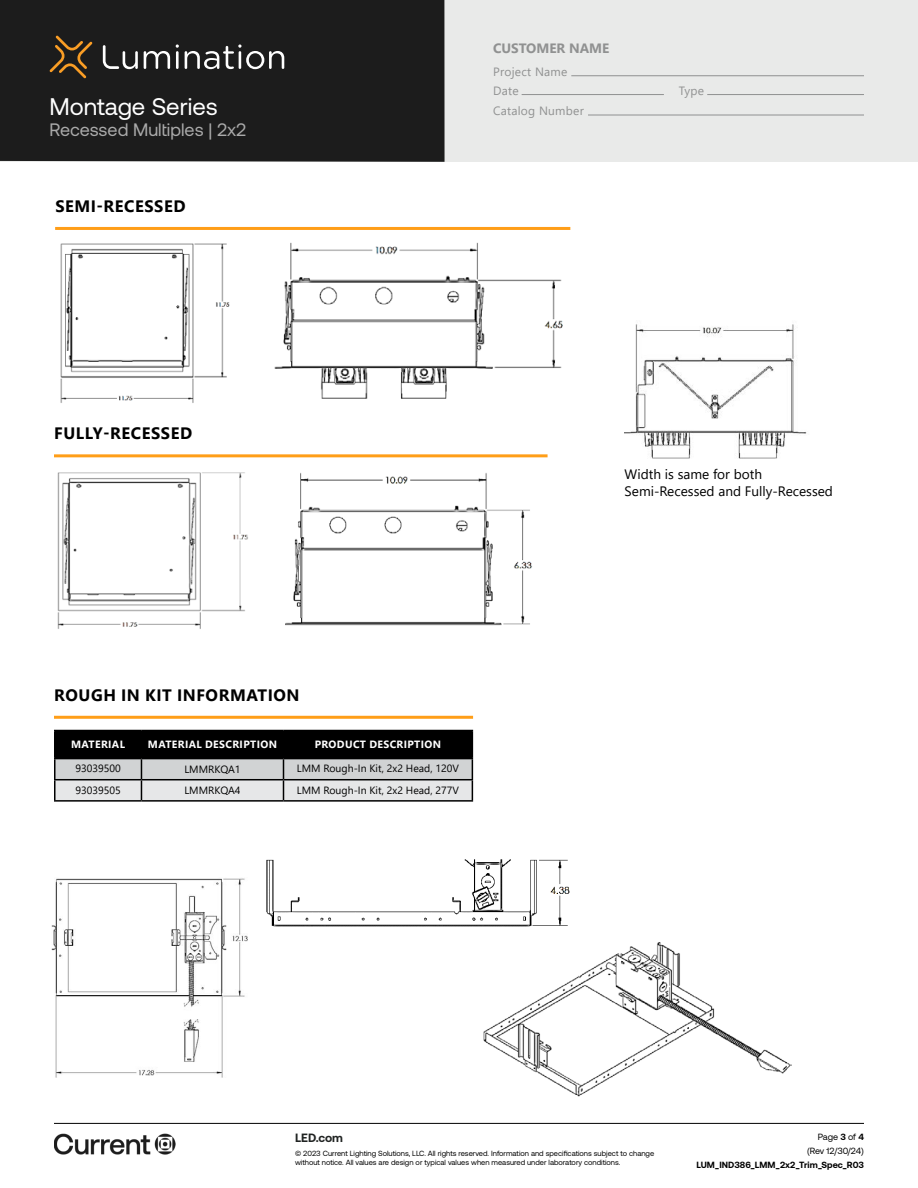
<style>
.page{position:relative;width:918px;height:1188px;background:#fff}
.page>*{position:absolute;margin:0;border:0;box-sizing:border-box;transform-origin:0 0}
.t1{font:24px "Aeonik";color:#fff}
.t2{font:18px "Aeonik";color:#aaa}
.t3{font:700 16.5px "Segoe UI";letter-spacing:.035em;color:#000}
.t4{font:13.65px/16.4px "Segoe UI";color:#000}
.t5{font:700 13.5px "Segoe UI";color:#909191}
.t6{font:12px/19.5px "Segoe UI";letter-spacing:.02em;color:#909191}
.t7{font:700 12px "Aeonik";color:#202322}
.t8{font:10.5px "Segoe UI";color:#000}
.t9{font:700 10.5px "Segoe UI";letter-spacing:.035em;color:#fff}
.t10{font:700 9px "Aeonik";color:#000}
.t11{font:9px/14.1px "Aeonik";letter-spacing:-.005em;color:#000;text-align:right}
.t12{font:7.5px/9.8px "Aeonik";color:#000}
.s1{font-weight:700}
</style>
<div class="page">
<div style="left:0;top:0;width:918px;height:162px;background:#e9eae9"></div>
<div style="left:0;top:0;width:445px;height:162px;background:#1c1c1c"></div>
<img style="left:51px;top:878px;width:197px;height:199px">
<img style="left:266px;top:859px;width:304px;height:68px">
<img style="left:483px;top:942px;width:309px;height:155px">
<hr style="left:54px;top:716px;width:419px;height:3px;background:#ff9e18">
<hr style="left:54px;top:730px;width:87px;height:1px;background:#000">
<hr style="left:54px;top:731px;width:2px;height:27px;background:#000">
<hr style="left:141px;top:730px;width:143px;height:1px;background:#000">
<hr style="left:284px;top:730px;width:189px;height:1px;background:#000">
<hr style="left:54px;top:758px;width:87px;height:1px;background:#000">
<hr style="left:54px;top:759px;width:2px;height:20px;background:#000">
<hr style="left:54px;top:779px;width:87px;height:1px;background:#000">
<hr style="left:54px;top:780px;width:2px;height:20px;background:#000">
<svg style="left:55px;top:731px;width:418px;height:69px;background:#7b7b7c"></svg>
<hr style="left:54px;top:800px;width:87px;height:2px;background:#000">
<hr style="left:141px;top:800px;width:143px;height:2px;background:#000">
<hr style="left:284px;top:800px;width:189px;height:2px;background:#000">
<hr style="left:55px;top:227px;width:515px;height:3px;background:#ff9e18">
<hr style="left:54px;top:454px;width:494px;height:3px;background:#ff9e18">
<img style="left:60px;top:243px;width:170px;height:160px">
<img style="left:274px;top:242px;width:289px;height:157px">
<img style="left:57px;top:472px;width:191px;height:157px">
<img style="left:285px;top:472px;width:247px;height:154px">
<img style="left:625px;top:324px;width:182px;height:135px">
<hr style="left:571px;top:75px;width:293px;height:1px;background:#909191">
<hr style="left:522px;top:94px;width:142px;height:1px;background:#909191">
<hr style="left:707px;top:94px;width:157px;height:1px;background:#909191">
<hr style="left:588px;top:115px;width:276px;height:1px;background:#909191">
<svg style="left:144px;top:51px;width:26px;height:18px"></svg>
<hr style="left:176px;top:51px;width:3px;height:18px;background:#fff">
<svg style="left:176px;top:44px;width:3px;height:4px"></svg>
<svg style="left:185px;top:44px;width:99px;height:25px;background:#525252"></svg>
<svg style="left:103px;top:45px;width:35px;height:24px"></svg>
<svg style="left:50px;top:36px;width:42px;height:42px;background:#49361d"></svg>
<hr style="left:54px;top:1123px;width:810px;height:1px;background:#000">
<img style="left:54px;top:1133px;width:122px;height:22px">
<h1 class="t1" style="left:50px;top:93px;width:170px">Montage Series</h1>
<h2 class="t2" style="left:50px;top:120px;width:198px">Recessed Multiples | 2x2</h2>
<h3 class="t3" style="left:55px;top:190px;width:132px">SEMI-RECESSED</h3>
<h3 class="t5" style="left:493px;top:36px;width:118px">CUSTOMER NAME</h3>
<h3 class="t6" style="left:493px;top:61px;width:76px">Project Name<br>Date</h3>
<h3 class="t6" style="left:493px;top:100px;width:92px">Catalog Number</h3>
<h3 class="t6" style="left:679px;top:80px;width:27px">Type</h3>
<h3 class="t3" style="left:54px;top:418px;width:139px">FULLY-RECESSED</h3>
<h3 class="t3" style="left:54px;top:679px;width:247px">ROUGH IN KIT INFORMATION</h3>
<h3 class="t9" style="left:71px;top:735px;width:55px">MATERIAL</h3>
<h3 class="t9" style="left:148px;top:735px;width:131px">MATERIAL DESCRIPTION</h3>
<h3 class="t9" style="left:315px;top:735px;width:128px">PRODUCT DESCRIPTION</h3>
<h3 class="t8" style="left:75px;top:759px;width:47px">93039500</h3>
<h3 class="t8" style="left:184px;top:759px;width:58px">LMMRKQA1</h3>
<h3 class="t8" style="left:297px;top:759px;width:164px">LMM Rough-In Kit, 2x2 Head, 120V</h3>
<h3 class="t8" style="left:75px;top:780px;width:47px">93039505</h3>
<h3 class="t8" style="left:184px;top:780px;width:58px">LMMRKQA4</h3>
<h3 class="t8" style="left:297px;top:780px;width:164px">LMM Rough-In Kit, 2x2 Head, 277V</h3>
<h3 class="t4" style="left:625px;top:465px;width:210px">Width is same for both<br>Semi-Recessed and Fully-Recessed</h3>
<h3 class="t7" style="left:295px;top:1131px;width:49px">LED.com</h3>
<p class="t12" style="left:295px;top:1148px;width:361px">© 2023 Current Lighting Solutions, LLC. All rights reserved. Information and specifications subject to change without notice. All values are design or typical values when measured under laboratory conditions.</p>
<p class="t11" style="left:807px;top:1130px;width:58px">Page <span class="s1">3</span> of <span class="s1">4 </span>(Rev 12/30/24)</p>
<p class="t10" style="left:697px;top:1160px;width:169px">LUM_IND386_LMM_2x2_Trim_Spec_R03</p>
</div>
